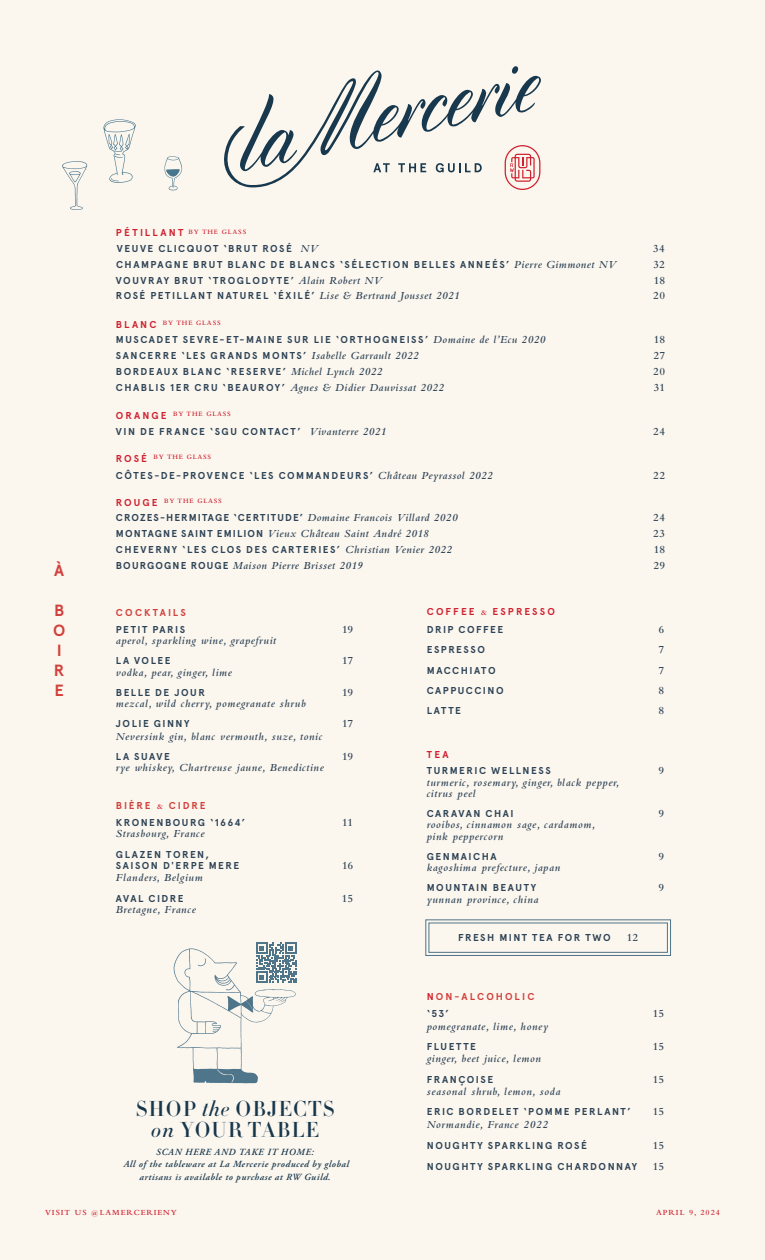
<style>
.page{position:relative;width:765px;height:1260px;background:#fbf6ee}
.page>*{position:absolute;margin:0;border:0;box-sizing:border-box;transform-origin:0 0}
.t1{font:500 21.25px/21.2px "HTF Didot M24";letter-spacing:.05em;color:#17374c;text-align:center}
.t2{font:700 16.25px/20px "Apercu";color:#d2403c}
.t3{font:italic 600 11.25px/11.2px "Bembo Std";letter-spacing:.06em;color:#2d4356}
.t4{font:600 11.25px "Bembo Std";letter-spacing:-.005em;color:#2d4356}
.t5{font:700 10px/16.9px "Apercu";letter-spacing:.15em;color:#2d4356}
.t6{font:700 10px "Apercu";letter-spacing:.11em;color:#2d4356}
.t7{font:700 10px/18.1px "Apercu";letter-spacing:.2em;color:#cf2230}
.t8{font:700 10px/16.9px "Apercu";letter-spacing:.205em;color:#d2403c}
.t9{font:italic 600 9.38px/12.4px "Adobe Garamond Pro";letter-spacing:.06em;color:#17374c;text-align:center}
.t10{font:600 8.12px "Bembo Std";letter-spacing:.12em;color:#cf2230}
.t11{font:600 6.88px "Bembo Std";letter-spacing:.12em;color:#cf2230}
.s1{font-family:"Apercu";font-weight:700;font-size:10px}
.s2{font-family:"Bembo Std";font-weight:600;font-style:italic;font-size:11.25px}
.s3{font-family:"Apercu";font-weight:700;font-style:normal;font-size:10px}
.s4{color:#d2403c}
.s5{font-family:"Bembo Std";font-weight:600;font-size:8.12px;color:#cf2230}
.s6{font-style:italic}
.s7{font-family:"HTF Didot M16";font-style:italic}
.s8{font-family:"Bembo Std";font-weight:600;font-size:8.12px}
.s9{color:#2d4356}
.s10{color:#cf2230}
</style>
<div class="page">
<svg style="left:62px;top:161px;width:25px;height:49px"></svg>
<svg style="left:103px;top:119px;width:33px;height:64px"></svg>
<svg style="left:165px;top:156px;width:17px;height:34px"></svg>
<svg style="left:425px;top:919px;width:246px;height:37px"></svg>
<div style="left:429px;top:923px;width:239px;height:30px;border:1px solid #4f758b"></div>
<svg style="left:174px;top:943px;width:122px;height:140px"></svg>
<svg style="left:224px;top:66px;width:317px;height:124px"></svg>
<h2 class="t2" style="left:54px;top:560px;width:11px">À</h2>
<h2 class="t2" style="left:53px;top:600px;width:14px">B<br>O<br>I<br>R<br>E</h2>
<p class="t11" style="left:116px;top:228px;width:132px"><span class="s1">PÉTILLANT</span> BY THE GLASS</p>
<p class="t5" style="left:117px;top:240px;width:202px">VEUVE CLICQUOT ‘BRUT ROSÉ <span class="s2">NV</span></p>
<p class="t4" style="left:653px;top:242px;width:13px">34</p>
<p class="t5" style="left:116px;top:256px;width:502px">CHAMPAGNE BRUT BLANC DE BLANCS ‘SÉLECTION BELLES ANNEÉS’ <span class="s2">Pierre Gimmonet NV</span></p>
<p class="t4" style="left:654px;top:258px;width:13px">32</p>
<p class="t5" style="left:116px;top:272px;width:267px">VOUVRAY BRUT ‘TROGLODYTE’ <span class="s2">Alain Robert NV</span></p>
<p class="t4" style="left:654px;top:274px;width:13px">18</p>
<p class="t5" style="left:116px;top:288px;width:345px">ROSÉ PETILLANT NATUREL ‘ÉXILÉ’ <span class="s2">Lise &amp; Bertrand Jousset 2021</span></p>
<p class="t4" style="left:653px;top:290px;width:13px">20</p>
<p class="t11" style="left:116px;top:319px;width:106px"><span class="s1">BLANC</span> BY THE GLASS</p>
<p class="t5" style="left:116px;top:332px;width:431px">MUSCADET SEVRE-ET-MAINE SUR LIE ‘ORTHOGNEISS’ <span class="s2">Domaine de l’Ecu 2020</span></p>
<p class="t4" style="left:654px;top:334px;width:13px">18</p>
<p class="t5" style="left:116px;top:347px;width:304px">SANCERRE ‘LES GRANDS MONTS’ <span class="s2">Isabelle Garrault 2022</span></p>
<p class="t4" style="left:653px;top:349px;width:13px">27</p>
<p class="t5" style="left:116px;top:363px;width:268px">BORDEAUX BLANC ‘RESERVE’ <span class="s2">Michel Lynch 2022</span></p>
<p class="t4" style="left:653px;top:365px;width:13px">20</p>
<p class="t3" style="left:116px;top:381px;width:330px"><span class="s3">CHABLIS 1ER CRU ‘BEAUROY’</span> Agnes &amp; Didier Dauvissat 2022</p>
<p class="t4" style="left:654px;top:381px;width:13px">31</p>
<p class="t11" style="left:116px;top:410px;width:116px"><span class="s1">ORANGE</span> BY THE GLASS</p>
<p class="t5" style="left:116px;top:423px;width:272px">VIN DE FRANCE ‘SGU CONTACT’ <span class="s2">Vivanterre 2021</span></p>
<p class="t4" style="left:653px;top:425px;width:13px">24</p>
<p class="t11" style="left:116px;top:453px;width:97px"><span class="s1">ROSÉ</span> BY THE GLASS</p>
<p class="t5" style="left:116px;top:467px;width:378px">CÔTES-DE-PROVENCE ‘LES COMMANDEURS’ <span class="s2">Château Peyrassol 2022</span></p>
<p class="t4" style="left:653px;top:469px;width:13px">22</p>
<p class="t11" style="left:116px;top:497px;width:107px"><span class="s1">ROUGE</span> BY THE GLASS</p>
<p class="t6" style="left:116px;top:512px;width:343px">CROZES-HERMITAGE ‘CERTITUDE’ <span class="s2">Domaine Francois Villard 2020</span></p>
<p class="t4" style="left:653px;top:512px;width:13px">24</p>
<p class="t3" style="left:116px;top:528px;width:314px"><span class="s3">MONTAGNE SAINT EMILION</span> Vieux Château Saint André 2018</p>
<p class="t4" style="left:653px;top:527px;width:13px">23</p>
<p class="t5" style="left:116px;top:541px;width:338px">CHEVERNY ‘LES CLOS DES CARTERIES’ <span class="s2">Christian Venier 2022</span></p>
<p class="t4" style="left:654px;top:543px;width:13px">18</p>
<p class="t3" style="left:116px;top:559px;width:248px"><span class="s3">BOURGOGNE ROUGE</span> Maison Pierre Brisset 2019</p>
<p class="t4" style="left:653px;top:559px;width:13px">29</p>
<p class="t8" style="left:116px;top:604px;width:71px">COCKTAILS</p>
<p class="t5" style="left:116px;top:621px;width:71px">PETIT PARIS</p>
<p class="t4" style="left:342px;top:623px;width:13px">19</p>
<p class="t3" style="left:116px;top:635px;width:162px">aperol, sparkling wine, grapefruit</p>
<p class="t5" style="left:116px;top:653px;width:56px">LA VOLEE</p>
<p class="t4" style="left:342px;top:655px;width:13px">17</p>
<p class="t3" style="left:116px;top:667px;width:118px">vodka, pear, ginger, lime</p>
<p class="t5" style="left:116px;top:684px;width:90px">BELLE DE JOUR</p>
<p class="t4" style="left:342px;top:686px;width:13px">19</p>
<p class="t3" style="left:116px;top:698px;width:191px">mezcal, wild cherry, pomegranate shrub</p>
<p class="t5" style="left:116px;top:716px;width:75px">JOLIE GINNY</p>
<p class="t4" style="left:342px;top:718px;width:13px">17</p>
<p class="t3" style="left:116px;top:731px;width:208px">Neversink gin, blanc vermouth, suze, tonic</p>
<p class="t5" style="left:116px;top:748px;width:55px">LA SUAVE</p>
<p class="t4" style="left:342px;top:750px;width:13px">19</p>
<p class="t3" style="left:116px;top:762px;width:209px">rye whiskey, Chartreuse jaune, Benedictine</p>
<p class="t5" style="left:116px;top:797px;width:131px"><span class="s4">BIÈRE</span> <span class="s5">&amp;</span> <span class="s4">CIDRE<br></span>KRONENBOURG ‘1664’</p>
<p class="t4" style="left:342px;top:816px;width:13px">11</p>
<p class="t3" style="left:116px;top:828px;width:90px">Strasbourg, France</p>
<p class="t5" style="left:116px;top:849px;width:125px;line-height:11.2px">GLAZEN TOREN,<br>SAISON D'ERPE MERE</p>
<p class="t4" style="left:342px;top:859px;width:13px">16</p>
<p class="t3" style="left:116px;top:872px;width:88px">Flanders, Belgium</p>
<p class="t5" style="left:116px;top:890px;width:69px">AVAL CIDRE</p>
<p class="t4" style="left:342px;top:892px;width:13px">15</p>
<p class="t3" style="left:116px;top:904px;width:81px">Bretagne, France</p>
<h1 class="t1" style="left:136px;top:1097px;width:200px">SHOP <span class="s6">the</span> OBJECTS <span class="s7">on</span> YOUR TABLE</h1>
<p class="t9" style="left:124px;top:1146px;width:227px">SCAN HERE AND TAKE IT HOME:<br>All of the tableware at La Mercerie produced by global artisans is available to purchase at RW Guild.</p>
<p class="t7" style="left:427px;top:603px;width:130px">COFFEE <span class="s8">&amp;</span> ESPRESSO<br><span class="s9">DRIP COFFEE</span></p>
<p class="t4" style="left:658px;top:623px;width:7px">6</p>
<p class="t5" style="left:427px;top:642px;width:60px">ESPRESSO</p>
<p class="t4" style="left:658px;top:644px;width:7px">7</p>
<p class="t5" style="left:427px;top:662px;width:70px">MACCHIATO</p>
<p class="t4" style="left:658px;top:664px;width:7px">7</p>
<p class="t5" style="left:427px;top:682px;width:78px">CAPPUCCINO</p>
<p class="t4" style="left:658px;top:684px;width:7px">8</p>
<p class="t5" style="left:427px;top:702px;width:36px">LATTE</p>
<p class="t4" style="left:658px;top:704px;width:7px">8</p>
<p class="t7" style="left:427px;top:745px;width:23px">TEA</p>
<p class="t5" style="left:427px;top:763px;width:125px">TURMERIC WELLNESS</p>
<p class="t4" style="left:658px;top:765px;width:7px">9</p>
<p class="t3" style="left:427px;top:776px;width:194px">turmeric, rosemary, ginger, black pepper, citrus peel</p>
<p class="t5" style="left:427px;top:805px;width:88px">CARAVAN CHAI</p>
<p class="t4" style="left:658px;top:807px;width:7px">9</p>
<p class="t3" style="left:427px;top:819px;width:170px">rooibos, cinnamon sage, cardamom, pink peppercorn</p>
<p class="t5" style="left:427px;top:848px;width:71px">GENMAICHA</p>
<p class="t4" style="left:658px;top:850px;width:7px">9</p>
<p class="t3" style="left:427px;top:862px;width:135px">kagoshima prefecture, japan</p>
<p class="t5" style="left:427px;top:880px;width:111px">MOUNTAIN BEAUTY</p>
<p class="t4" style="left:658px;top:882px;width:7px">9</p>
<p class="t3" style="left:427px;top:893px;width:113px">yunnan province, china</p>
<p class="t5" style="left:458px;top:930px;width:154px">FRESH MINT TEA FOR TWO</p>
<p class="t4" style="left:627px;top:932px;width:13px">12</p>
<p class="t8" style="left:427px;top:988px;width:109px"><span class="s10">N</span>ON-ALCOHOLIC <span class="s9">‘53’</span></p>
<p class="t4" style="left:653px;top:1007px;width:13px">15</p>
<p class="t3" style="left:427px;top:1020px;width:123px">pomegranate, lime, honey</p>
<p class="t5" style="left:427px;top:1038px;width:51px">FLUETTE</p>
<p class="t4" style="left:653px;top:1040px;width:13px">15</p>
<p class="t3" style="left:427px;top:1053px;width:116px">ginger, beet juice, lemon</p>
<p class="t5" style="left:427px;top:1071px;width:68px">FRANÇOISE</p>
<p class="t4" style="left:653px;top:1073px;width:13px">15</p>
<p class="t3" style="left:427px;top:1086px;width:135px">seasonal shrub, lemon, soda</p>
<p class="t5" style="left:427px;top:1104px;width:205px">ERIC BORDELET ‘POMME PERLANT’</p>
<p class="t4" style="left:653px;top:1106px;width:13px">15</p>
<p class="t3" style="left:427px;top:1119px;width:123px">Normandie, France 2022</p>
<p class="t5" style="left:427px;top:1138px;width:162px">NOUGHTY SPARKLING ROSÉ</p>
<p class="t4" style="left:653px;top:1140px;width:13px">15</p>
<p class="t5" style="left:427px;top:1158px;width:212px">NOUGHTY SPARKLING CHARDONNAY</p>
<p class="t4" style="left:653px;top:1160px;width:13px">15</p>
<p class="t10" style="left:45px;top:1208px;width:133px">VISIT US @LAMERCERIENY</p>
<p class="t10" style="left:656px;top:1208px;width:65px">APRIL 9, 2024</p>
</div>
